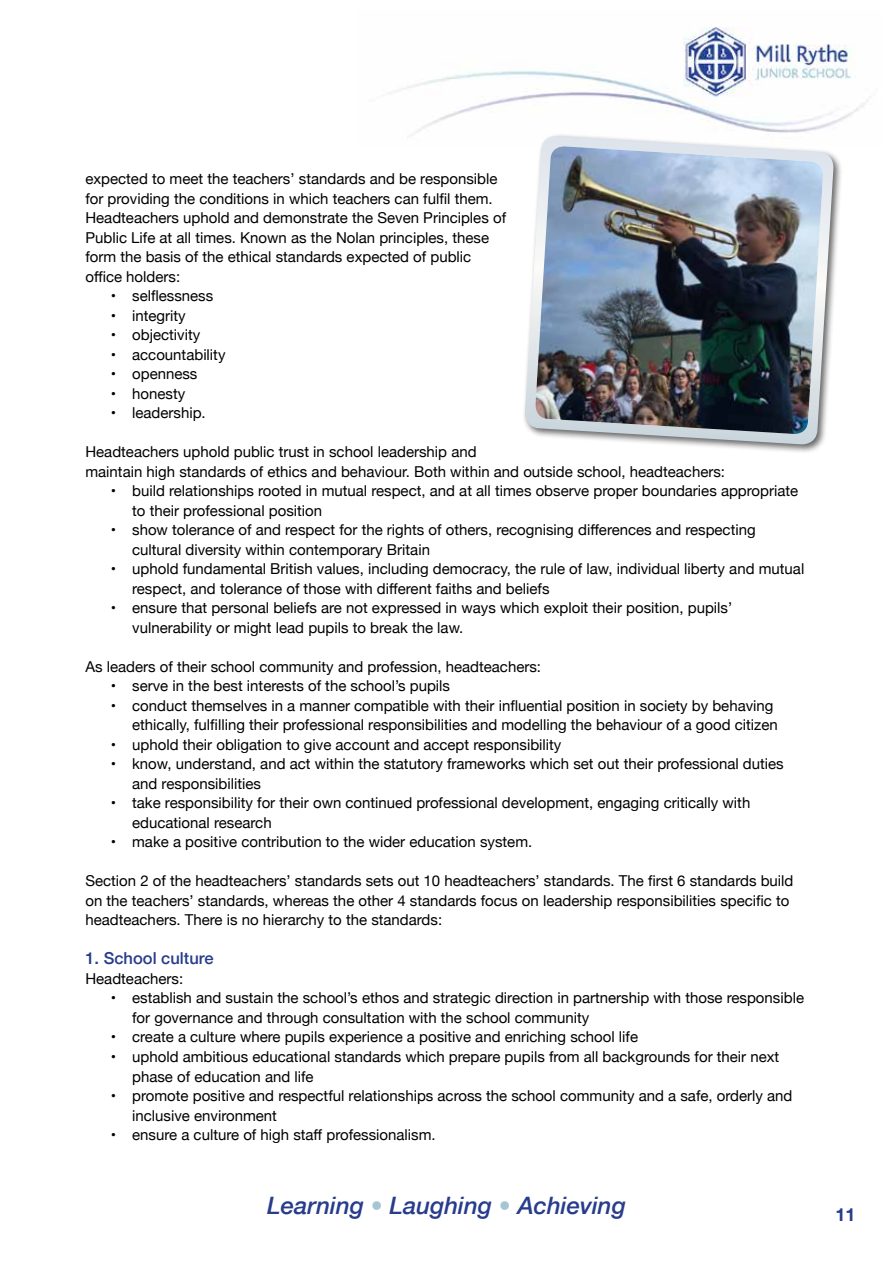
<style>
.page{position:relative;width:893px;height:1263px;background:#fff}
.page>*{position:absolute;margin:0;border:0;box-sizing:border-box;transform-origin:0 0}
.t1{font:italic 500 24px "Helvetica Neue";color:#273c8b}
.t2{font:700 18px "Helvetica Neue";color:#273c8b}
.t3{font:500 16.5px "Helvetica Neue";color:#273c8b}
.t4{font:15px/19.5px "Helvetica Neue";color:#000}
.s1{color:#a8c3d1}
</style>
<div class="page">
<img style="left:381px;top:27px;width:487px;height:106px">
<div style="left:522px;top:133px;width:321px;height:321px;background:#000;opacity:.61"></div>
<svg style="left:524px;top:136px;width:310px;height:309px"></svg>
<img style="left:535px;top:146px;width:289px;height:289px">
<p class="t4" style="left:85px;top:170px;width:422px">expected to meet the teachers’ standards and be responsible for providing the conditions in which teachers can fulfil them.<br>Headteachers uphold and demonstrate the Seven Principles of Public Life at all times. Known as the Nolan principles, these form the basis of the ethical standards expected of public office holders:</p>
<p class="t4" style="left:111px;top:287px;width:104px">• selflessness</p>
<p class="t4" style="left:111px;top:307px;width:76px">• integrity</p>
<p class="t4" style="left:111px;top:326px;width:91px">• objectivity</p>
<p class="t4" style="left:111px;top:346px;width:116px">• accountability</p>
<p class="t4" style="left:111px;top:365px;width:88px">• openness</p>
<p class="t4" style="left:111px;top:385px;width:76px">• honesty</p>
<p class="t4" style="left:111px;top:404px;width:96px">• leadership.</p>
<p class="t4" style="left:85px;top:443px;width:641px">Headteachers uphold public trust in school leadership and<br>maintain high standards of ethics and behaviour. Both within and outside school, headteachers:</p>
<p class="t4" style="left:132px;top:482px;width:668px;text-indent:-21px">• build relationships rooted in mutual respect, and at all times observe proper boundaries appropriate to their professional position</p>
<p class="t4" style="left:132px;top:521px;width:625px;text-indent:-21px">• show tolerance of and respect for the rights of others, recognising differences and respecting cultural diversity within contemporary Britain</p>
<p class="t4" style="left:132px;top:560px;width:674px;text-indent:-21px">• uphold fundamental British values, including democracy, the rule of law, individual liberty and mutual respect, and tolerance of those with different faiths and beliefs</p>
<p class="t4" style="left:132px;top:599px;width:602px;text-indent:-21px">• ensure that personal beliefs are not expressed in ways which exploit their position, pupils’ vulnerability or might lead pupils to break the law.</p>
<p class="t4" style="left:85px;top:658px;width:457px">As leaders of their school community and profession, headteachers:</p>
<p class="t4" style="left:111px;top:677px;width:341px">• serve in the best interests of the school’s pupils</p>
<p class="t4" style="left:111px;top:697px;width:668px;text-align:right">• conduct themselves in a manner compatible with their influential position in society by behaving ethically, fulfilling their professional responsibilities and modelling the behaviour of a good citizen</p>
<p class="t4" style="left:111px;top:736px;width:452px">• uphold their obligation to give account and accept responsibility</p>
<p class="t4" style="left:132px;top:755px;width:653px;text-indent:-21px">• know, understand, and act within the statutory frameworks which set out their professional duties and responsibilities</p>
<p class="t4" style="left:132px;top:794px;width:620px;text-indent:-21px">• take responsibility for their own continued professional development, engaging critically with educational research</p>
<p class="t4" style="left:111px;top:833px;width:423px">• make a positive contribution to the wider education system.</p>
<p class="t4" style="left:85px;top:872px;width:709px">Section 2 of the headteachers’ standards sets out 10 headteachers’ standards. The first 6 standards build on the teachers’ standards, whereas the other 4 standards focus on leadership responsibilities specific to headteachers. There is no hierarchy to the standards:</p>
<p class="t3" style="left:85px;top:945px;width:130px">1. School culture</p>
<p class="t4" style="left:85px;top:970px;width:99px">Headteachers:</p>
<p class="t4" style="left:132px;top:989px;width:673px;text-indent:-21px">• establish and sustain the school’s ethos and strategic direction in partnership with those responsible for governance and through consultation with the school community</p>
<p class="t4" style="left:111px;top:1028px;width:529px">• create a culture where pupils experience a positive and enriching school life</p>
<p class="t4" style="left:132px;top:1048px;width:649px;text-indent:-21px">• uphold ambitious educational standards which prepare pupils from all backgrounds for their next phase of education and life</p>
<p class="t4" style="left:132px;top:1087px;width:662px;text-indent:-21px">• promote positive and respectful relationships across the school community and a safe, orderly and inclusive environment</p>
<p class="t4" style="left:111px;top:1126px;width:326px">• ensure a culture of high staff professionalism.</p>
<h1 class="t1" style="left:267px;top:1185px;width:360px">Learning <span class="s1">•</span> Laughing <span class="s1">•</span> Achieving</h1>
<p class="t2" style="left:836px;top:1200px;width:22px">11</p>
</div>
